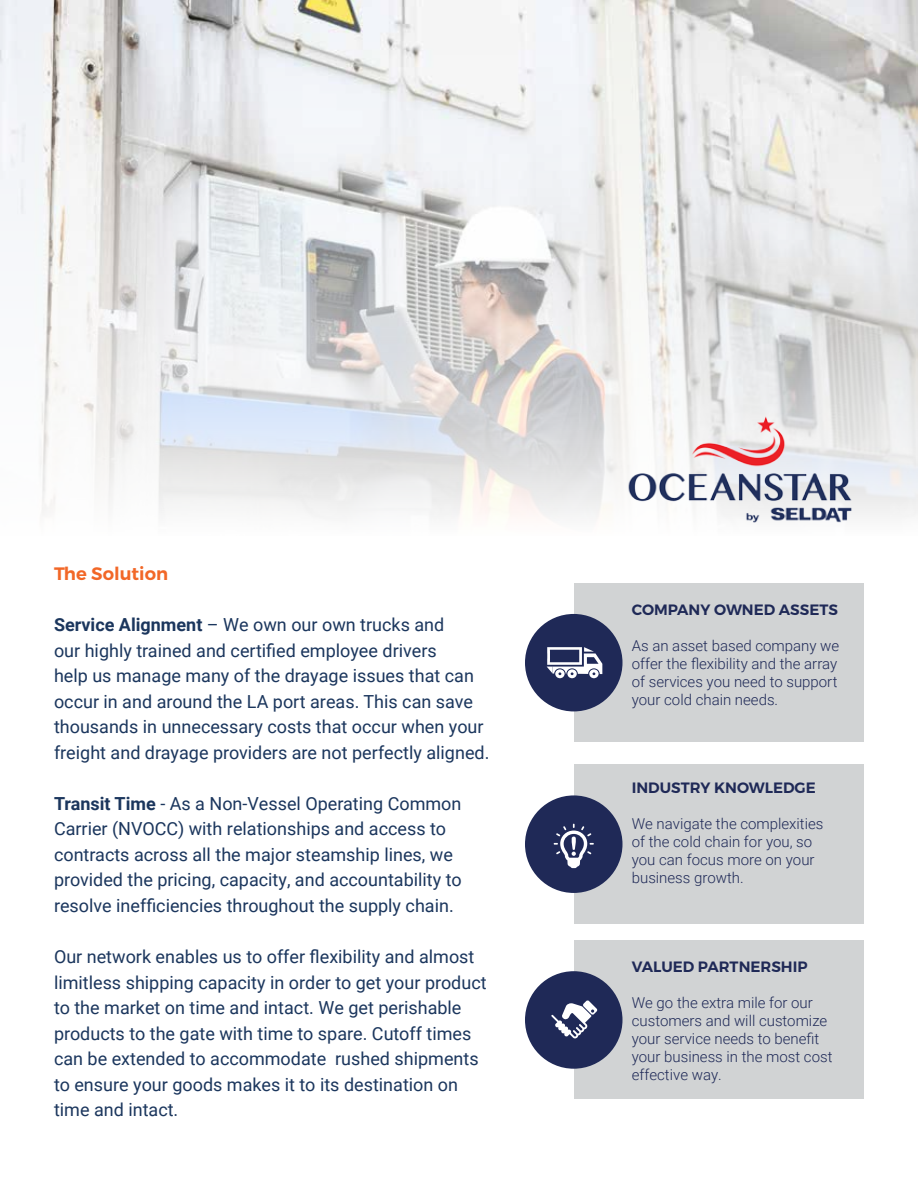
<style>
.page{position:relative;width:918px;height:1188px;background:#fff}
.page>*{position:absolute;margin:0;border:0;box-sizing:border-box;transform-origin:0 0}
.t1{font:18px/25.5px "Roboto";color:#1b365d}
.t2{font:600 18px "Montserrat";color:#f26727}
.t3{font:300 15px/18px "Roboto";color:#1f2957}
.t4{font:600 15px "Montserrat";color:#1f2957}
.s1{font-weight:700}
</style>
<div class="page">
<img style="left:0;top:0;width:918px;height:517px">
<img style="left:610px;top:408px;width:260px;height:115px">
<div style="left:574px;top:940px;width:290px;height:159px;background:#d1d3d4"></div>
<div style="left:525px;top:971px;width:97px;height:98px;background:#1f2957;border-radius:50%"></div>
<div style="left:574px;top:765px;width:290px;height:159px;background:#d1d3d4"></div>
<div style="left:525px;top:795px;width:97px;height:98px;background:#1f2957;border-radius:50%"></div>
<svg style="left:554px;top:824px;width:40px;height:44px"></svg>
<div style="left:574px;top:583px;width:290px;height:159px;background:#d1d3d4"></div>
<div style="left:525px;top:614px;width:97px;height:97px;background:#1f2957;border-radius:50%"></div>
<svg style="left:551px;top:1000px;width:46px;height:39px"></svg>
<svg style="left:547px;top:647px;width:55px;height:31px"></svg>
<p class="t2" style="left:54px;top:563px;width:116px">The Solution</p>
<p class="t1" style="left:54px;top:612px;width:437px"><span class="s1">Service Alignment</span> – We own our own trucks and<br>our highly trained and certified employee drivers<br>help us manage many of the drayage issues that can occur in and around the LA port areas. This can save thousands in unnecessary costs that occur when your freight and drayage providers are not perfectly aligned.</p>
<p class="t1" style="left:54px;top:790px;width:409px"><span class="s1">Transit Time</span> - As a Non-Vessel Operating Common Carrier (NVOCC) with relationships and access to contracts across all the major steamship lines, we provided the pricing, capacity, and accountability to resolve inefficiencies throughout the supply chain.</p>
<p class="t1" style="left:54px;top:943px;width:434px">Our network enables us to offer flexibility and almost limitless shipping capacity in order to get your product to the market on time and intact. We get perishable products to the gate with time to spare. Cutoff times can be extended to accommodate rushed shipments to ensure your goods makes it to its destination on time and intact.</p>
<p class="t4" style="left:632px;top:600px;width:208px">COMPANY OWNED ASSETS</p>
<p class="t3" style="left:632px;top:636px;width:209px">As an asset based company we offer the flexibility and the array of services you need to support your cold chain needs.</p>
<p class="t4" style="left:632px;top:779px;width:185px">INDUSTRY KNOWLEDGE</p>
<p class="t3" style="left:632px;top:814px;width:193px">We navigate the complexities of the cold chain for you, so you can focus more on your business growth.</p>
<p class="t4" style="left:632px;top:957px;width:177px">VALUED PARTNERSHIP</p>
<p class="t3" style="left:632px;top:993px;width:202px">We go the extra mile for our customers and will customize your service needs to benefit your business in the most cost effective way.</p>
</div>
